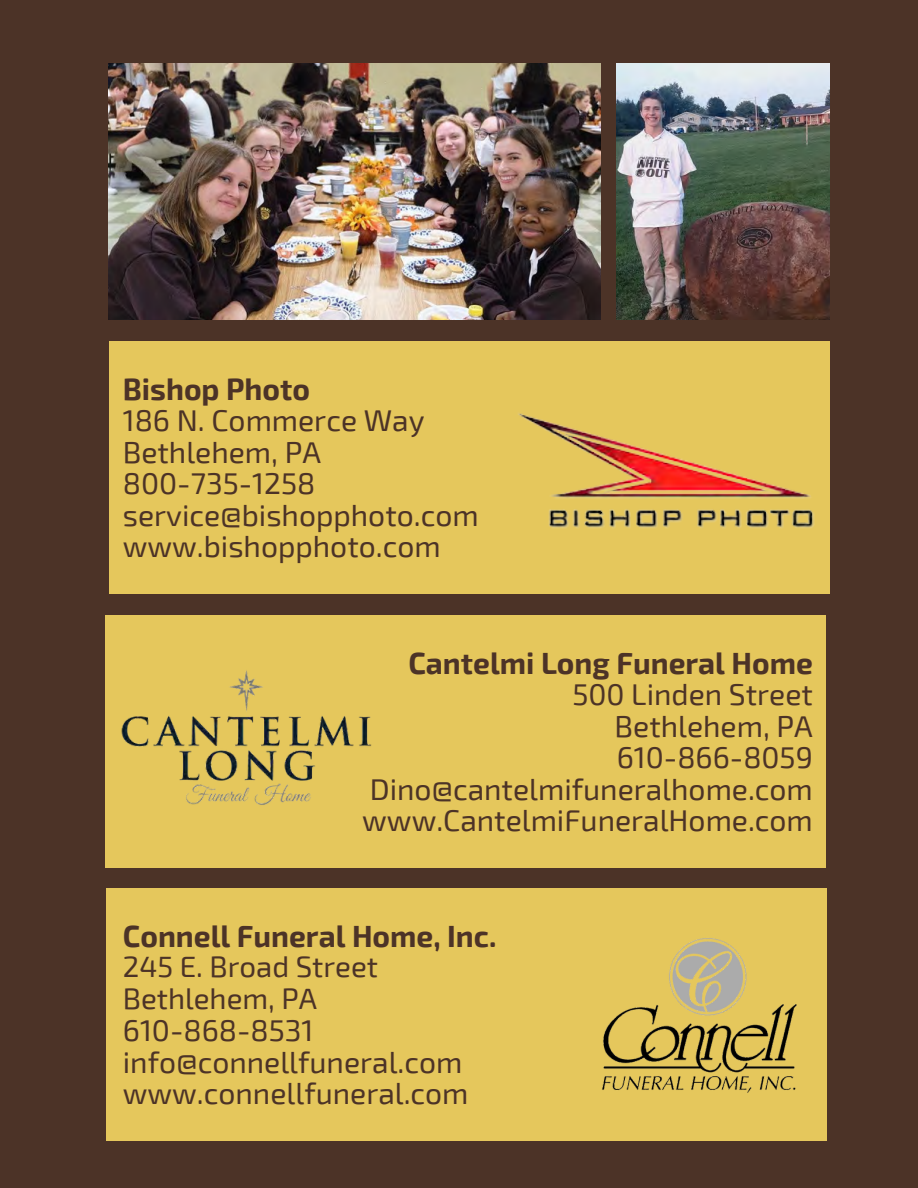
<style>
.page{position:relative;width:918px;height:1188px;background:#4c3327}
.page>*{position:absolute;margin:0;border:0;box-sizing:border-box;transform-origin:0 0}
.t1{font:30px "Exo 2";color:#4c3327}
.t2{font:700 30px "Exo 2";color:#4c3327}
.t3{font:29.4px "Exo 2";color:#4c3327}
</style>
<div class="page">
<div style="left:106px;top:615px;width:720px;height:252px;background:#e5c75c"></div>
<div style="left:109px;top:341px;width:720px;height:252px;background:#e5c75c"></div>
<div style="left:106px;top:888px;width:721px;height:253px;background:#e5c75c"></div>
<img style="left:518px;top:408px;width:312px;height:130px">
<img style="left:121px;top:670px;width:251px;height:135px">
<img style="left:602px;top:938px;width:195px;height:155px">
<img style="left:109px;top:64px;width:491px;height:255px">
<img style="left:617px;top:64px;width:212px;height:255px">
<p class="t2" style="left:123px;top:369px;width:189px">Bishop Photo</p>
<p class="t1" style="left:123px;top:401px;width:303px">186 N. Commerce Way</p>
<p class="t1" style="left:123px;top:433px;width:200px">Bethlehem, PA</p>
<p class="t1" style="left:123px;top:464px;width:194px">800-735-1258</p>
<p class="t1" style="left:123px;top:496px;width:357px">service@bishopphoto.com</p>
<p class="t1" style="left:123px;top:527px;width:319px">www.bishopphoto.com</p>
<p class="t2" style="left:408px;top:643px;width:406px">Cantelmi Long Funeral Home</p>
<p class="t1" style="left:572px;top:675px;width:242px">500 Linden Street</p>
<p class="t1" style="left:615px;top:707px;width:200px">Bethlehem, PA</p>
<p class="t1" style="left:617px;top:738px;width:198px">610-866-8059</p>
<p class="t1" style="left:370px;top:770px;width:445px">Dino@cantelmifuneralhome.com</p>
<p class="t1" style="left:362px;top:801px;width:452px">www.CantelmiFuneralHome.com</p>
<p class="t2" style="left:123px;top:917px;width:375px">Connell Funeral Home, Inc.</p>
<p class="t3" style="left:123px;top:948px;width:257px">245 E. Broad Street</p>
<p class="t3" style="left:123px;top:979px;width:196px">Bethlehem, PA</p>
<p class="t1" style="left:123px;top:1011px;width:192px">610-868-8531</p>
<p class="t1" style="left:123px;top:1043px;width:341px">info@connellfuneral.com</p>
<p class="t1" style="left:123px;top:1074px;width:347px">www.connellfuneral.com</p>
</div>
